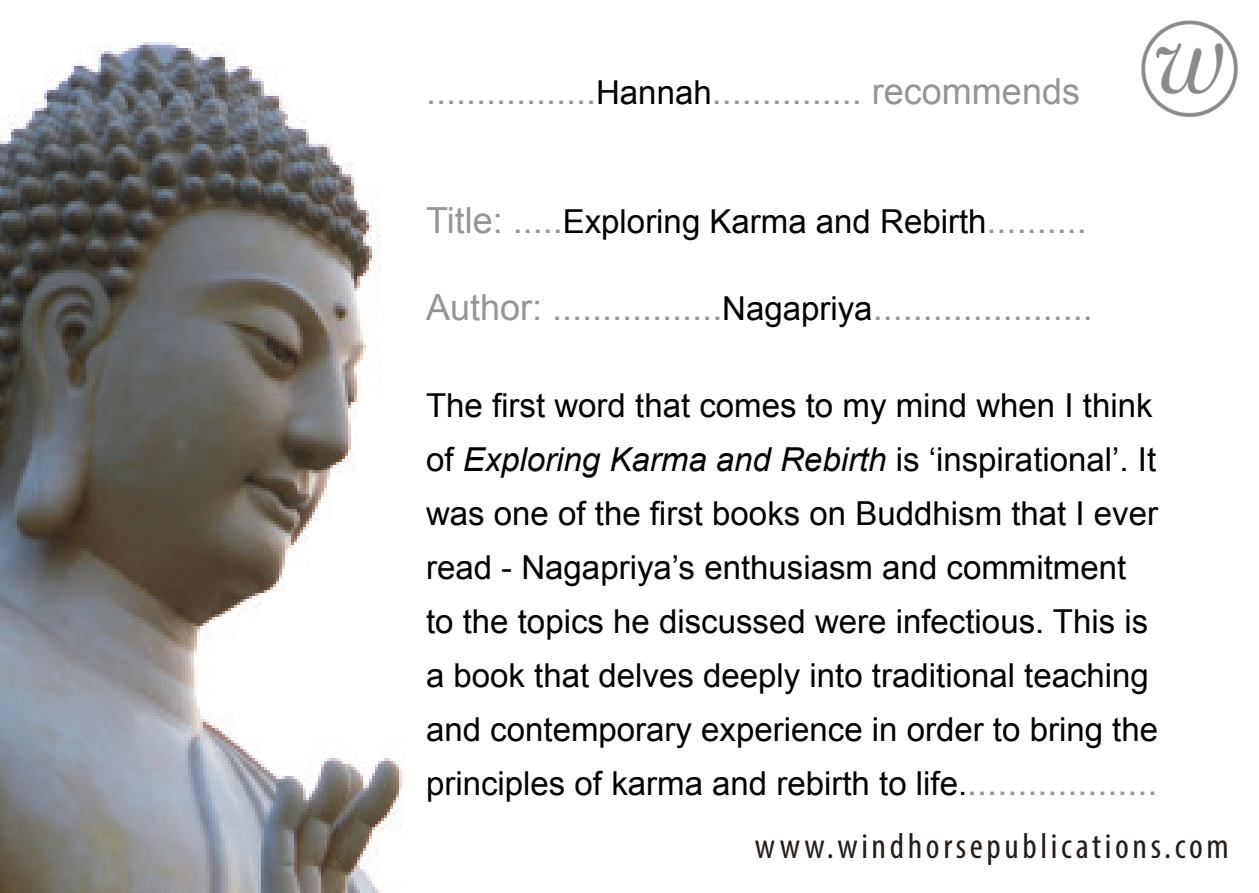
<style>
.page{position:relative;width:1259px;height:893px;background:#fff}
.page>*{position:absolute;margin:0;border:0;box-sizing:border-box;transform-origin:0 0}
.t1{font:36px "Arial";color:#939598}
.t2{font:condensed 36px "Myriad Pro";letter-spacing:.1em;color:#241e1b}
.t3{font:33px/54px "Arial";color:#000}
.s1{font-size:33px;color:#000}
.s2{font-size:36px;color:#939598}
.s3{font-style:italic}
</style>
<div class="page">
<img style="left:0;top:43px;width:402px;height:850px">
<img style="left:1141px;top:20px;width:97px;height:97px">
<p class="t1" style="left:426px;top:68px;width:655px">.................<span class="s1">Hannah</span>............... recommends</p>
<p class="t3" style="left:426px;top:195px;width:662px"><span class="s2">Title: .....</span>Exploring Karma and Rebirth<span class="s2">..........</span></p>
<p class="t1" style="left:426px;top:284px;width:668px">Author: .................<span class="s1">Nagapriya</span>......................</p>
<p class="t3" style="left:426px;top:379px;width:733px">The first word that comes to my mind when I think of <span class="s3">Exploring Karma and Rebirth</span> is ‘inspirational’. It was one of the first books on Buddhism that I ever read - Nagapriya’s enthusiasm and commitment to the topics he discussed were infectious. This is a book that delves deeply into traditional teaching and contemporary experience in order to bring the principles of karma and rebirth to life.<span class="s2">...................</span></p>
<p class="t2" style="left:755px;top:825px;width:475px">www.windhorsepublications.com</p>
</div>
